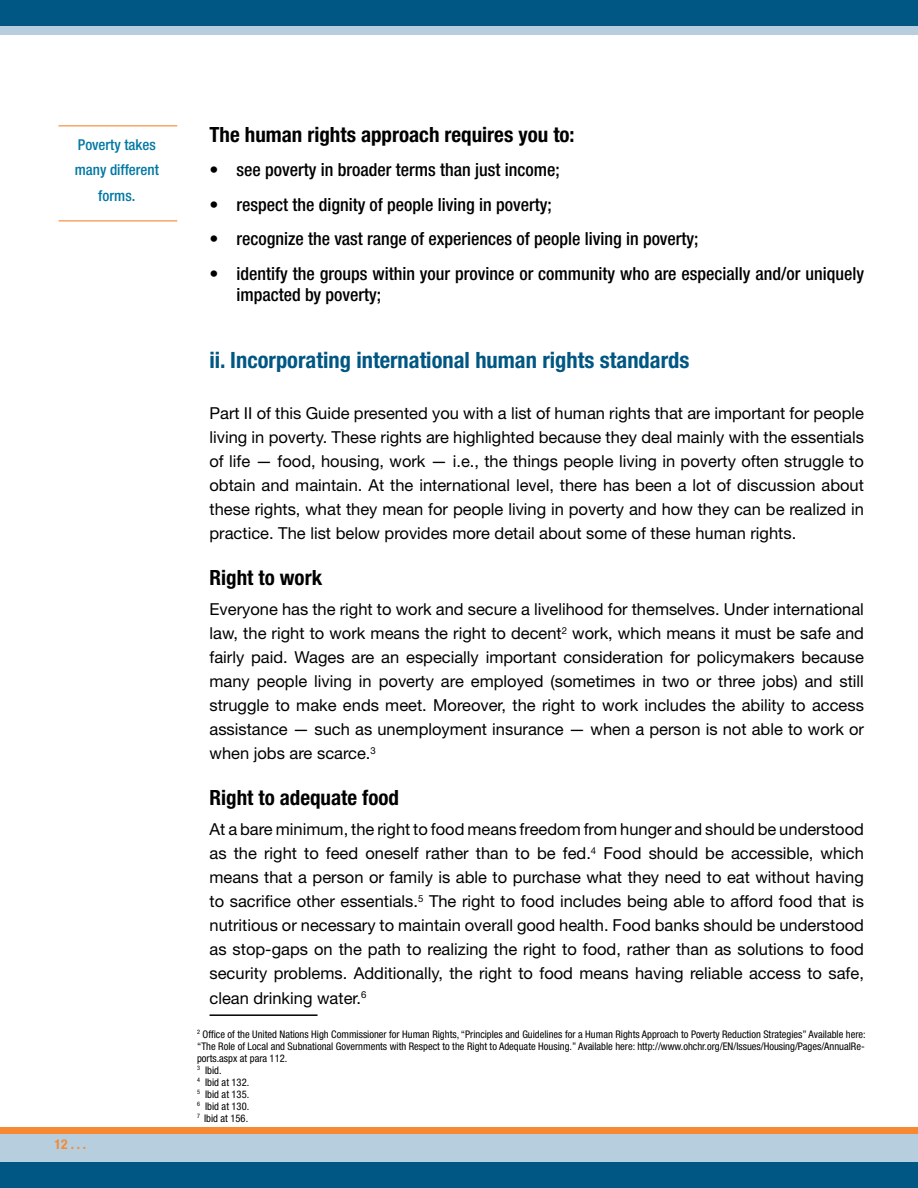
<style>
.page{position:relative;width:918px;height:1188px;background:#fff}
.page>*{position:absolute;margin:0;border:0;box-sizing:border-box;transform-origin:0 0}
.t1{font:700 condensed 22.5px "Helvetica Neue";color:#005783}
.t2{font:700 condensed 21px "Helvetica Neue";color:#000}
.t3{font:500 condensed 18px/21px "Helvetica Neue";color:#000}
.t4{font:16.5px/24px "Helvetica Neue";color:#000;text-align:justify}
.t5{font:500 condensed 15px/25.5px "Helvetica Neue";color:#0077a2;text-align:center}
.t6{font:700 condensed 13.5px "Helvetica Neue";color:#f68932}
.t7{font:condensed 10.5px/12px "Helvetica Neue";color:#000}
</style>
<div class="page">
<hr style="left:210px;top:1014px;width:108px;height:2px;background:#000">
<hr style="left:58px;top:125px;width:119px;height:1px;background:#f68932">
<hr style="left:58px;top:220px;width:119px;height:1px;background:#f68932">
<div style="left:0;top:1127px;width:918px;height:29px;background:#f68932"></div>
<div style="left:0;top:1134px;width:918px;height:30px;background:#b7cedf"></div>
<div style="left:0;top:5px;width:918px;height:30px;background:#b7cedf"></div>
<div style="left:0;top:1162px;width:918px;height:26px;background:#005783"></div>
<div style="left:0;top:0;width:918px;height:26px;background:#005783"></div>
<p class="t5" style="left:75px;top:132px;width:86px">Poverty takes many different forms.</p>
<p class="t6" style="left:55px;top:1136px;width:33px">12 . . .</p>
<p class="t2" style="left:210px;top:121px;width:367px">The human rights approach requires you to:</p>
<p class="t3" style="left:210px;top:159px;width:352px">• see poverty in broader terms than just income;</p>
<p class="t3" style="left:210px;top:193px;width:344px">• respect the dignity of people living in poverty;</p>
<p class="t3" style="left:210px;top:228px;width:491px">• recognize the vast range of experiences of people living in poverty;</p>
<p class="t3" style="left:237px;top:262px;width:629px;text-indent:-27px">• identify the groups within your province or community who are especially and/or uniquely impacted by poverty;</p>
<h1 class="t1" style="left:210px;top:346px;width:481px">ii. Incorporating international human rights standards</h1>
<p class="t4" style="left:210px;top:401px;width:656px">Part II of this Guide presented you with a list of human rights that are important for people living in poverty. These rights are highlighted because they deal mainly with the essentials of life — food, housing, work — i.e., the things people living in poverty often struggle to obtain and maintain. At the international level, there has been a lot of discussion about these rights, what they mean for people living in poverty and how they can be realized in practice. The list below provides more detail about some of these human rights.</p>
<p class="t2" style="left:210px;top:564px;width:114px">Right to work</p>
<p class="t4" style="left:210px;top:597px;width:656px">Everyone has the right to work and secure a livelihood for themselves. Under international law, the right to work means the right to decent<sup>2</sup> work, which means it must be safe and fairly paid. Wages are an especially important consideration for policymakers because many people living in poverty are employed (sometimes in two or three jobs) and still struggle to make ends meet. Moreover, the right to work includes the ability to access assistance — such as unemployment insurance — when a person is not able to work or when jobs are scarce.<sup>3</sup></p>
<p class="t2" style="left:210px;top:785px;width:191px">Right to adequate food</p>
<p class="t4" style="left:210px;top:817px;width:656px">At a bare minimum, the right to food means freedom from hunger and should be understood as the right to feed oneself rather than to be fed.<sup>4</sup> Food should be accessible, which means that a person or family is able to purchase what they need to eat without having to sacrifice other essentials.<sup>5</sup> The right to food includes being able to afford food that is nutritious or necessary to maintain overall good health. Food banks should be understood as stop-gaps on the path to realizing the right to food, rather than as solutions to food security problems. Additionally, the right to food means having reliable access to safe, clean drinking water.<sup>6</sup></p>
<p class="t7" style="left:197px;top:1028px;width:670px"><sup>2</sup> Office of the United Nations High Commissioner for Human Rights, “Principles and Guidelines for a Human Rights Approach to Poverty Reduction Strategies” Available here: “The Role of Local and Subnational Governments with Respect to the Right to Adequate Housing.” Available here: http://www.ohchr.org/EN/Issues/Housing/Pages/AnnualRe&shy;ports.aspx at para 112.<br><sup>3</sup> Ibid.<br><sup>4</sup> Ibid at 132.<br><sup>5</sup> Ibid at 135.<br><sup>6</sup> Ibid at 130.<br><sup>7</sup> Ibid at 156.</p>
</div>
